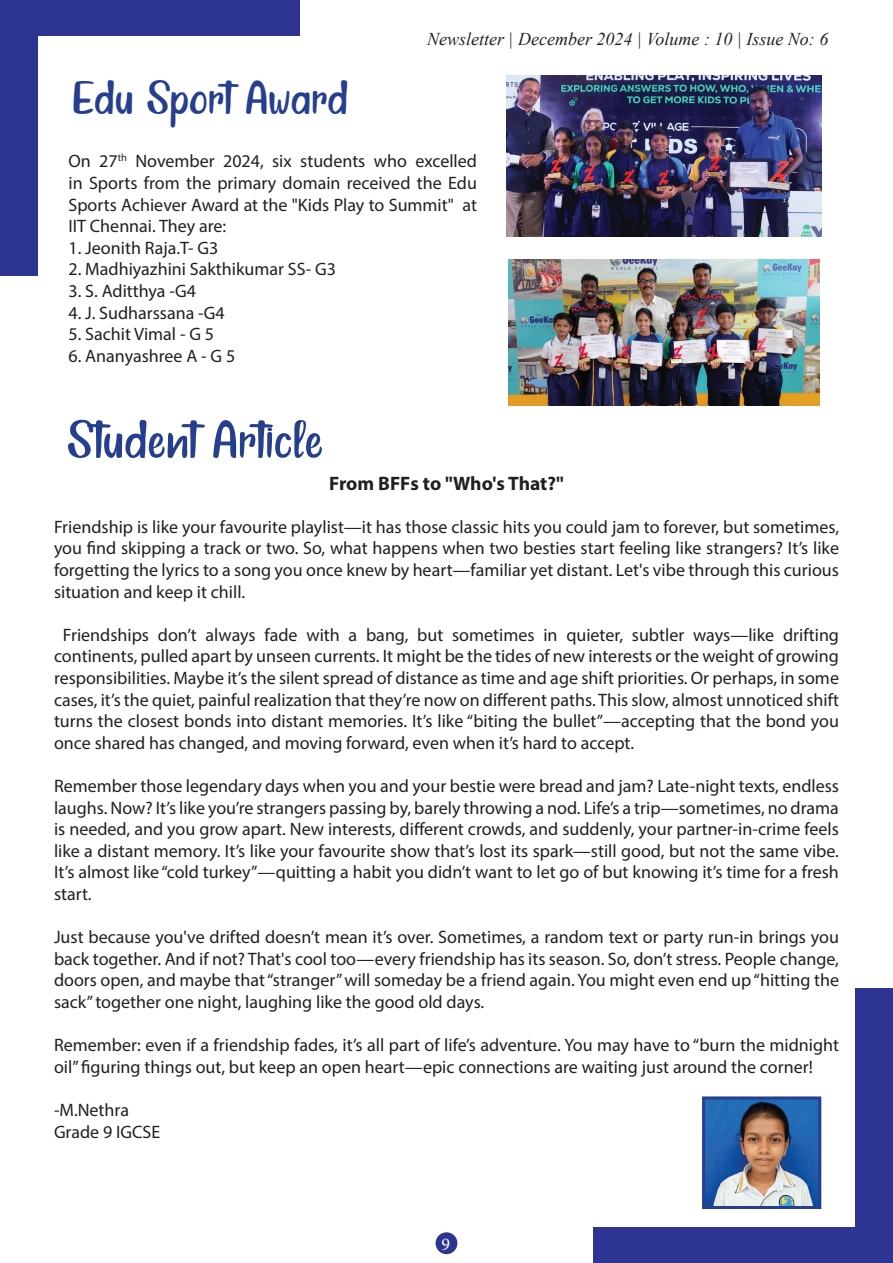
<style>
.page{position:relative;width:893px;height:1263px;background:#fff}
.page>*{position:absolute;margin:0;border:0;box-sizing:border-box;transform-origin:0 0}
.t1{font:54px "Summerbee";color:#253f8e}
.t2{font:48px "Summerbee";color:#253f8e}
.t3{font:700 19.5px "Myriad Pro";letter-spacing:-.005em;color:#231f20}
.t4{font:18px/21.6px "Myriad Pro";color:#231f20;text-align:justify}
.t5{font:italic 18px "Times New Roman";color:#231f20}
.t6{font:18px "Minion Pro";color:#fff}
</style>
<div class="page">
<div style="left:0;top:1px;width:300px;height:35px;background:#2d3390"></div>
<div style="left:0;top:35px;width:37px;height:241px;background:#2d3390"></div>
<div style="left:593px;top:1228px;width:300px;height:35px;background:#2e3491"></div>
<div style="left:856px;top:988px;width:37px;height:240px;background:#2e3491"></div>
<div style="left:436px;top:1232px;width:21px;height:22px;background:#2c3590;border-radius:50%"></div>
<img style="left:506px;top:75px;width:315px;height:161px">
<img style="left:508px;top:259px;width:311px;height:147px">
<img style="left:706px;top:1100px;width:111px;height:105px">
<div style="left:702px;top:1096px;width:119px;height:113px;border:3px solid #253f8e"></div>
<p class="t5" style="left:427px;top:26px;width:403px">Newsletter | December 2024 | Volume : 10 | Issue No: 6</p>
<h2 class="t2" style="left:72px;top:70px;width:278px">Edu Sport Award</h2>
<p class="t4" style="left:69px;top:150px;width:410px">On 27<sup>th</sup> November 2024, six students who excelled in Sports from the primary domain received the Edu Sports Achiever Award at the "Kids Play to Summit" at IIT Chennai. They are:</p>
<p class="t4" style="left:69px;top:237px;width:151px">1. Jeonith Raja.T- G3</p>
<p class="t4" style="left:69px;top:258px;width:269px">2. Madhiyazhini Sakthikumar SS- G3</p>
<p class="t4" style="left:69px;top:280px;width:129px">3. S. Aditthya -G4</p>
<p class="t4" style="left:69px;top:302px;width:158px">4. J. Sudharssana -G4</p>
<p class="t4" style="left:69px;top:323px;width:147px">5. Sachit Vimal - G 5</p>
<p class="t4" style="left:69px;top:345px;width:168px">6. Ananyashree A - G 5</p>
<h1 class="t1" style="left:67px;top:409px;width:257px">Student Article</h1>
<p class="t3" style="left:329px;top:470px;width:236px">From BFFs to "Who's That?"</p>
<p class="t4" style="left:54px;top:516px;width:787px">Friendship is like your favourite playlist—it has those classic hits you could jam to forever, but sometimes, you find skipping a track or two. So, what happens when two besties start feeling like strangers? It’s like forgetting the lyrics to a song you once knew by heart—familiar yet distant. Let's vibe through this curious situation and keep it chill.</p>
<p class="t4" style="left:54px;top:624px;width:787px;text-indent:9px">Friendships don’t always fade with a bang, but sometimes in quieter, subtler ways—like drifting continents, pulled apart by unseen currents. It might be the tides of new interests or the weight of growing responsibilities. Maybe it’s the silent spread of distance as time and age shift priorities. Or perhaps, in some cases, it’s the quiet, painful realization that they’re now on different paths. This slow, almost unnoticed shift turns the closest bonds into distant memories. It’s like “biting the bullet”—accepting that the bond you once shared has changed, and moving forward, even when it’s hard to accept.</p>
<p class="t4" style="left:54px;top:775px;width:786px">Remember those legendary days when you and your bestie were bread and jam? Late-night texts, endless laughs. Now? It’s like you’re strangers passing by, barely throwing a nod. Life’s a trip—sometimes, no drama is needed, and you grow apart. New interests, different crowds, and suddenly, your partner-in-crime feels like a distant memory. It’s like your favourite show that’s lost its spark—still good, but not the same vibe.<br>It’s almost like “cold turkey”—quitting a habit you didn’t want to let go of but knowing it’s time for a fresh start.</p>
<p class="t4" style="left:54px;top:926px;width:786px">Just because you've drifted doesn’t mean it’s over. Sometimes, a random text or party run-in brings you back together. And if not? That's cool too—every friendship has its season. So, don’t stress. People change, doors open, and maybe that “stranger” will someday be a friend again. You might even end up “hitting the sack” together one night, laughing like the good old days.</p>
<p class="t4" style="left:54px;top:1034px;width:786px">Remember: even if a friendship fades, it’s all part of life’s adventure. You may have to “burn the midnight oil” figuring things out, but keep an open heart—epic connections are waiting just around the corner!</p>
<p class="t4" style="left:54px;top:1099px;width:108px">-M.Nethra<br>Grade 9 IGCSE</p>
<p class="t6" style="left:442px;top:1232px;width:10px">9</p>
</div>
